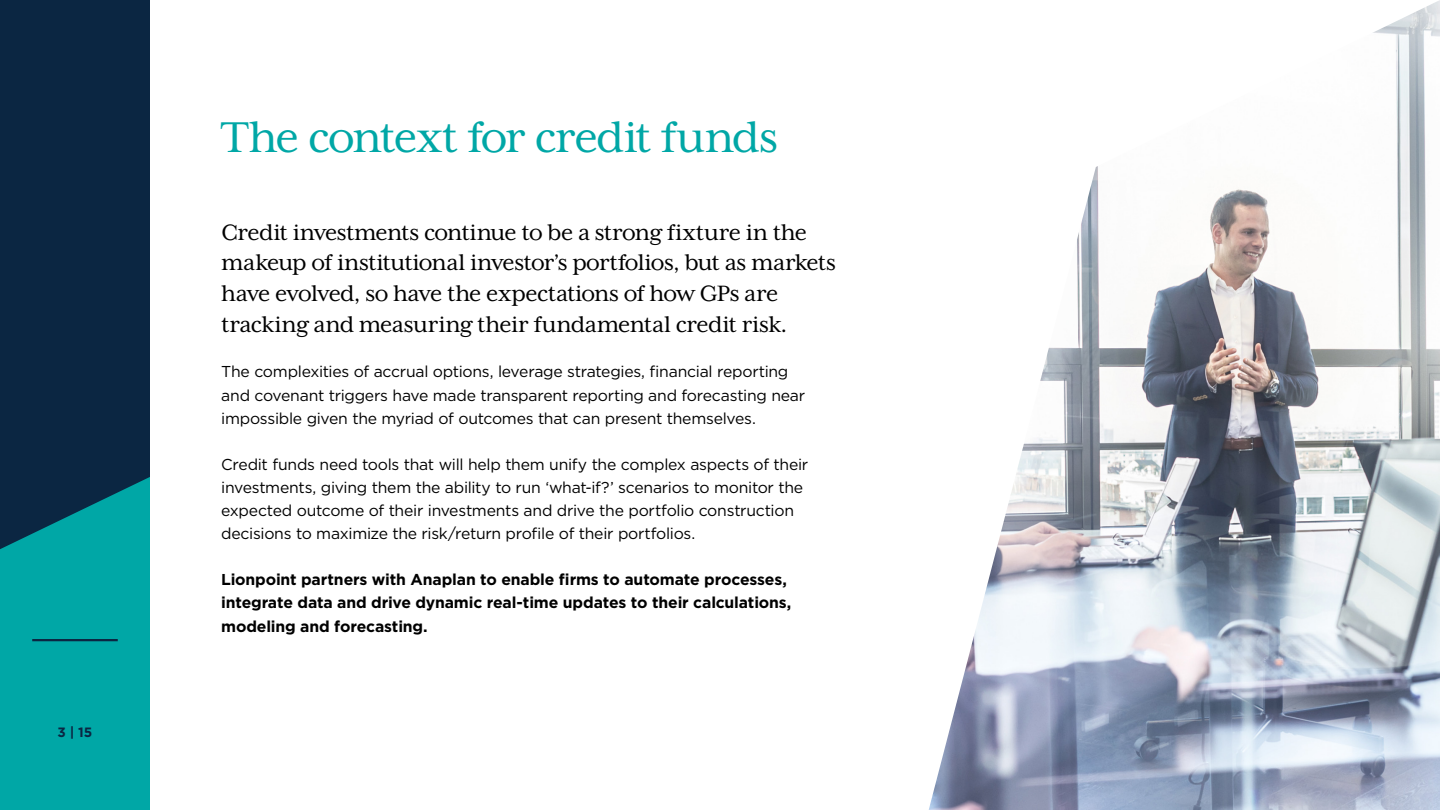
<style>
.page{position:relative;width:1440px;height:810px;background:#fff}
.page>*{position:absolute;margin:0;border:0;box-sizing:border-box;transform-origin:0 0}
.t1{font:49.5px "Mrs Eaves XL Serif OT";letter-spacing:-.04em;color:#00a7a6}
.t2{font:25.5px/30.6px "Mrs Eaves XL Serif OT";letter-spacing:-.025em;color:#000}
.t3{font:15.75px/23.2px "Gotham";letter-spacing:-.015em;color:#000}
.t4{font:700 15.75px/23.2px "Gotham";letter-spacing:-.01em;color:#000}
.t5{font:700 13.5px "Gotham";color:#0b2642}
</style>
<div class="page">
<div style="left:0;top:0;width:150px;height:810px;background:#0b2642"></div>
<svg style="left:0;top:477px;width:150px;height:333px;background:#01989a"></svg>
<hr style="left:32px;top:639px;width:86px;height:2px;background:#0b2642">
<img style="left:929px;top:0;width:511px;height:810px">
<p class="t5" style="left:58px;top:723px;width:36px">3 | 15</p>
<h1 class="t1" style="left:221px;top:111px;width:558px">The context for credit funds</h1>
<h2 class="t2" style="left:221px;top:217px;width:616px">Credit investments continue to be a strong fixture in the makeup of institutional investor’s portfolios, but as markets have evolved, so have the expectations of how GPs are tracking and measuring their fundamental credit risk.</h2>
<p class="t3" style="left:221px;top:360px;width:586px">The complexities of accrual options, leverage strategies, financial reporting and covenant triggers have made transparent reporting and forecasting near impossible given the myriad of outcomes that can present themselves.</p>
<p class="t3" style="left:221px;top:452px;width:589px">Credit funds need tools that will help them unify the complex aspects of their investments, giving them the ability to run ‘what-if?’ scenarios to monitor the expected outcome of their investments and drive the portfolio construction decisions to maximize the risk/return profile of their portfolios.</p>
<p class="t4" style="left:221px;top:568px;width:572px">Lionpoint partners with Anaplan to enable firms to automate processes, integrate data and drive dynamic real-time updates to their calculations, modeling and forecasting.</p>
</div>
